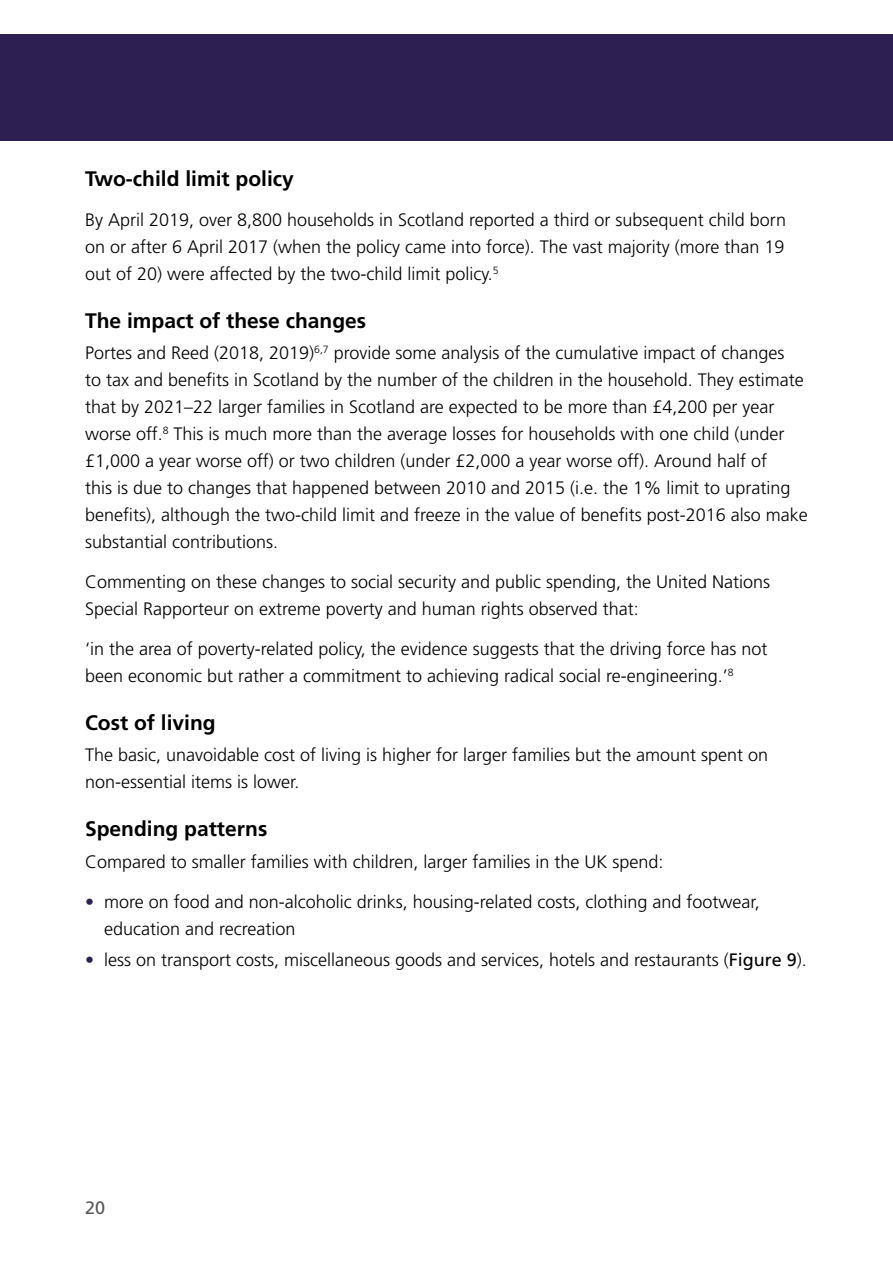
<style>
.page{position:relative;width:893px;height:1263px;background:#fff}
.page>*{position:absolute;margin:0;border:0;box-sizing:border-box;transform-origin:0 0}
.C_head{font:700 21px "Frutiger LT Std";color:#000}
.Body_text{font:700 21px "Frutiger LT Std";color:#000}
.Body_text-2{font:300 18px/27px "Frutiger LT Std";color:#000}
.t1{font:18px "Frutiger LT Std";color:#575756}
.s1{color:#2e1f53}
.s2{font-weight:400}
</style>
<div class="page">
<div style="left:0;top:34px;width:893px;height:106px;background:#2e1f53"></div>
<p class="Body_text" style="left:85px;top:166px;width:210px">Two-child limit policy</p>
<p class="Body_text-2" style="left:85px;top:206px;width:702px;text-align:justify">By April 2019, over 8,800 households in Scotland reported a third or subsequent child born on or after 6 April 2017 (when the policy came into force). The vast majority (more than 19 out of 20) were affected by the two-child limit policy.<sup>5</sup></p>
<p class="C_head" style="left:85px;top:308px;width:283px">The impact of these changes</p>
<p class="Body_text-2" style="left:85px;top:340px;width:724px">Portes and Reed (2018, 2019)<sup>6,7</sup> provide some analysis of the cumulative impact of changes<br>to tax and benefits in Scotland by the number of the children in the household. They estimate that by 2021–22 larger families in Scotland are expected to be more than £4,200 per year worse off.<sup>8</sup> This is much more than the average losses for households with one child (under £1,000 a year worse off) or two children (under £2,000 a year worse off). Around half of<br>this is due to changes that happened between 2010 and 2015 (i.e. the 1% limit to uprating benefits), although the two-child limit and freeze in the value of benefits post-2016 also make substantial contributions.</p>
<p class="Body_text-2" style="left:85px;top:568px;width:687px">Commenting on these changes to social security and public spending, the United Nations<br>Special Rapporteur on extreme poverty and human rights observed that:</p>
<p class="Body_text-2" style="left:85px;top:635px;width:684px">‘in the area of poverty-related policy, the evidence suggests that the driving force has not been economic but rather a commitment to achieving radical social re-engineering.’<sup>8</sup></p>
<p class="C_head" style="left:85px;top:710px;width:132px">Cost of living</p>
<p class="Body_text-2" style="left:85px;top:742px;width:685px">The basic, unavoidable cost of living is higher for larger families but the amount spent on non-essential items is lower.</p>
<p class="C_head" style="left:85px;top:817px;width:184px">Spending patterns</p>
<p class="Body_text-2" style="left:85px;top:848px;width:580px">Compared to smaller families with children, larger families in the UK spend:</p>
<p class="Body_text-2" style="left:104px;top:888px;width:657px;text-indent:-19px"><span class="s1">•</span> more on food and non-alcoholic drinks, housing-related costs, clothing and footwear, education and recreation</p>
<p class="Body_text-2" style="left:85px;top:946px;width:723px"><span class="s1">•</span> less on transport costs, miscellaneous goods and services, hotels and restaurants (<span class="s2">Figure 9</span>).</p>
<p class="t1" style="left:85px;top:1197px;width:22px">20</p>
</div>
